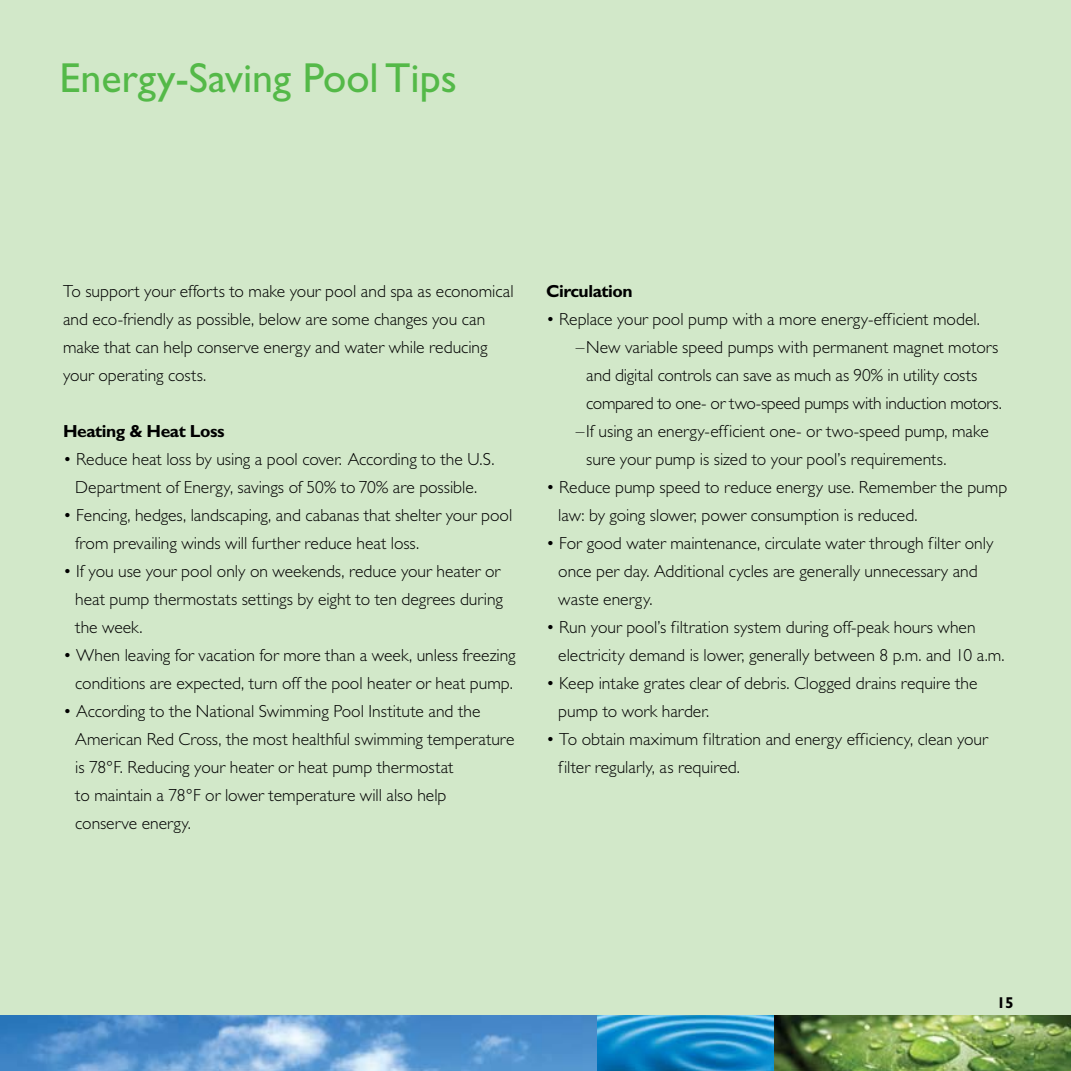
<style>
.page{position:relative;width:1071px;height:1071px;background:#fff}
.page>*{position:absolute;margin:0;border:0;box-sizing:border-box;transform-origin:0 0}
.t1{font:42px "Gill Sans Std";color:#54b948}
.t2{font:300 17.5px/28px "Gill Sans Std";color:#000}
.t3{font:300 17.5px "Gill Sans Std";letter-spacing:-.02em;color:#000}
.t4{font:700 17.5px "Gill Sans Std";letter-spacing:-.025em;color:#000}
.t5{font:700 15.75px "Gill Sans Std";color:#000}
</style>
<div class="page">
<div style="left:0;top:0;width:1071px;height:1022px;background:#d2e8c9"></div>
<img style="left:0;top:1015px;width:597px;height:56px">
<img style="left:597px;top:1015px;width:474px;height:56px">
<h1 class="t1" style="left:60px;top:53px;width:399px">Energy-Saving Pool Tips</h1>
<p class="t2" style="left:63px;top:278px;width:452px">To support your efforts to make your pool and spa as economical and eco-friendly as possible, below are some changes you can make that can help conserve energy and water while reducing your operating costs.</p>
<p class="t4" style="left:63px;top:421px;width:163px">Heating &amp; Heat Loss</p>
<p class="t2" style="left:63px;top:446px;width:433px;text-align:center">• Reduce heat loss by using a pool cover. According to the U.S.<br>Department of Energy, savings of 50% to 70% are possible.</p>
<p class="t2" style="left:75px;top:502px;width:439px;text-indent:-12px">• Fencing, hedges, landscaping, and cabanas that shelter your pool from prevailing winds will further reduce heat loss.</p>
<p class="t2" style="left:75px;top:558px;width:429px;text-indent:-12px">• If you use your pool only on weekends, reduce your heater or heat pump thermostats settings by eight to ten degrees during the week.</p>
<p class="t2" style="left:63px;top:642px;width:454px;text-align:center">• When leaving for vacation for more than a week, unless freezing conditions are expected, turn off the pool heater or heat pump.</p>
<p class="t2" style="left:75px;top:698px;width:441px;text-indent:-12px">• According to the National Swimming Pool Institute and the American Red Cross, the most healthful swimming temperature is 78°F. Reducing your heater or heat pump thermostat<br>to maintain a 78°F or lower temperature will also help<br>conserve energy.</p>
<p class="t4" style="left:546px;top:281px;width:88px">Circulation</p>
<p class="t2" style="left:546px;top:306px;width:435px">• Replace your pool pump with a more energy-efficient model.</p>
<p class="t2" style="left:576px;top:334px;width:424px">–New variable speed pumps with permanent magnet motors</p>
<p class="t2" style="left:586px;top:362px;width:393px">and digital controls can save as much as 90% in utility costs</p>
<p class="t3" style="left:586px;top:394px;width:417px">compared to one- or two-speed pumps with induction motors.</p>
<p class="t2" style="left:576px;top:418px;width:414px">–If using an energy-efficient one- or two-speed pump, make</p>
<p class="t2" style="left:586px;top:446px;width:362px">sure your pump is sized to your pool’s requirements.</p>
<p class="t2" style="left:558px;top:474px;width:451px;text-indent:-12px">• Reduce pump speed to reduce energy use. Remember the pump law: by going slower, power consumption is reduced.</p>
<p class="t2" style="left:558px;top:530px;width:437px;text-indent:-12px">• For good water maintenance, circulate water through filter only once per day. Additional cycles are generally unnecessary and waste energy.</p>
<p class="t2" style="left:558px;top:614px;width:448px;text-indent:-12px">• Run your pool’s filtration system during off-peak hours when electricity demand is lower, generally between 8 p.m. and 10 a.m.</p>
<p class="t2" style="left:558px;top:670px;width:421px;text-indent:-12px">• Keep intake grates clear of debris. Clogged drains require the pump to work harder.</p>
<p class="t2" style="left:558px;top:726px;width:431px;text-indent:-12px">• To obtain maximum filtration and energy efficiency, clean your filter regularly, as required.</p>
<p class="t5" style="left:997px;top:994px;width:18px">15</p>
</div>
